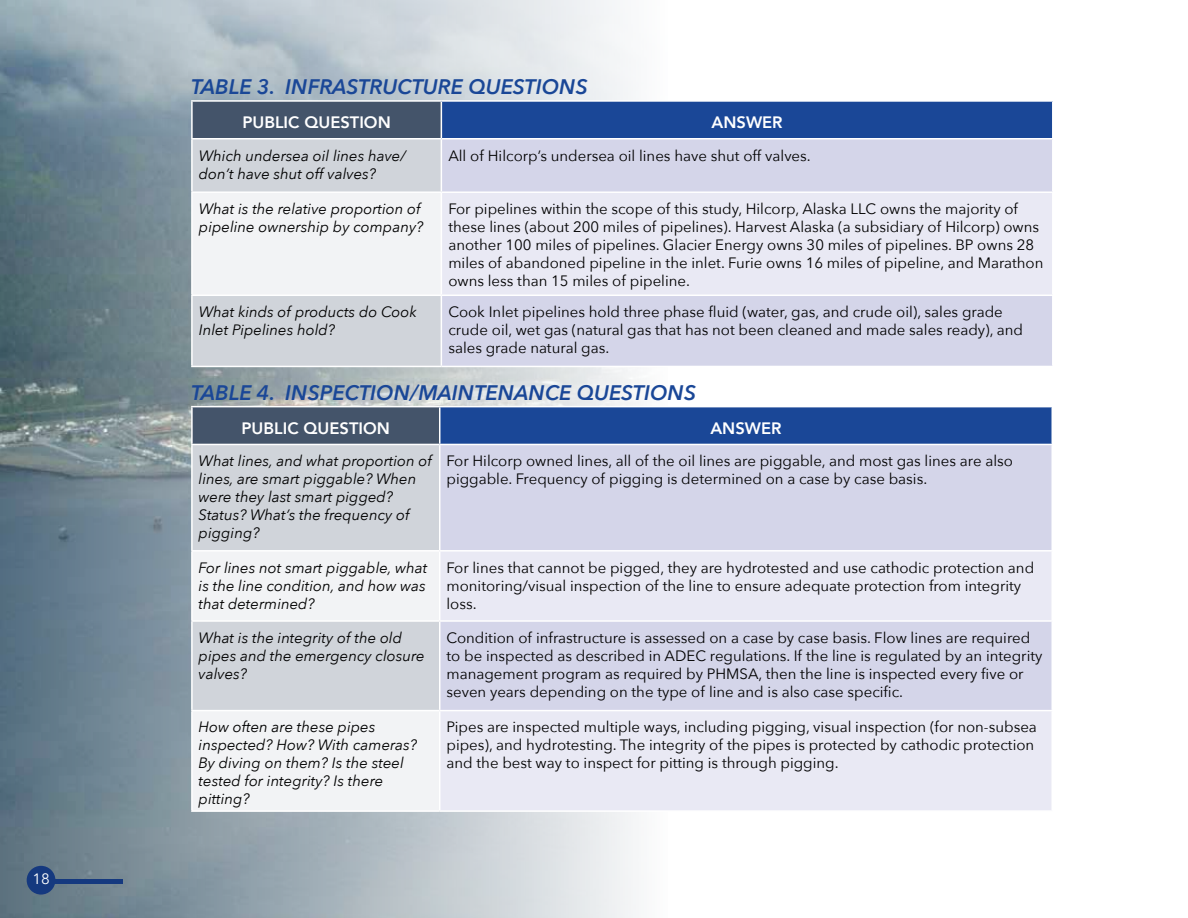
<style>
.page{position:relative;width:1188px;height:918px;background:#fff}
.page>*{position:absolute;margin:0;border:0;box-sizing:border-box;transform-origin:0 0}
.t1{font:italic 600 21px "Avenir Next";color:#1a4797}
.t2{font:800 16.5px "Avenir";color:#fff}
.t3{font:15px/18px "Avenir Next";color:#000}
.t4{font:italic 15px/18px "Avenir Next";color:#000}
.t5{font:15px "Avenir Next";color:#fff}
</style>
<div class="page">
<img style="left:0;top:0;width:639px;height:918px">
<div style="left:192px;top:101px;width:249px;height:38px;background:#44546a"></div>
<div style="left:441px;top:101px;width:612px;height:38px;background:#1a4797"></div>
<div style="left:193px;top:139px;width:248px;height:227px;background:#d0d4da"></div>
<div style="left:442px;top:139px;width:610px;height:227px;background:#d4d5e9"></div>
<div style="left:192px;top:192px;width:249px;height:103px;background:#f2f3f5"></div>
<div style="left:441px;top:192px;width:612px;height:103px;background:#e9e9f4"></div>
<hr style="left:191px;top:100px;width:250px;height:2px;background:#fff">
<hr style="left:191px;top:102px;width:2px;height:36px;background:#fff">
<hr style="left:441px;top:100px;width:613px;height:2px;background:#fff">
<hr style="left:441px;top:102px;width:1px;height:36px;background:#fff">
<hr style="left:1052px;top:102px;width:2px;height:36px;background:#fff">
<hr style="left:191px;top:138px;width:250px;height:1px;background:#fff">
<hr style="left:191px;top:139px;width:2px;height:52px;background:#fff">
<hr style="left:441px;top:138px;width:613px;height:1px;background:#fff">
<hr style="left:441px;top:139px;width:1px;height:52px;background:#fff">
<hr style="left:191px;top:191px;width:250px;height:2px;background:#fff">
<hr style="left:191px;top:193px;width:2px;height:102px;background:#fff">
<hr style="left:441px;top:191px;width:613px;height:2px;background:#fff">
<hr style="left:441px;top:193px;width:1px;height:102px;background:#fff">
<hr style="left:1052px;top:193px;width:2px;height:102px;background:#fff">
<hr style="left:191px;top:295px;width:250px;height:1px;background:#fff">
<hr style="left:191px;top:296px;width:2px;height:70px;background:#fff">
<hr style="left:441px;top:295px;width:613px;height:1px;background:#fff">
<hr style="left:441px;top:296px;width:1px;height:70px;background:#fff">
<hr style="left:191px;top:366px;width:250px;height:1px;background:#fff">
<hr style="left:441px;top:366px;width:613px;height:1px;background:#fff">
<div style="left:192px;top:407px;width:248px;height:37px;background:#44546a"></div>
<div style="left:440px;top:407px;width:612px;height:37px;background:#1a4797"></div>
<div style="left:193px;top:445px;width:246px;height:105px;background:#d0d4da"></div>
<div style="left:440px;top:445px;width:612px;height:105px;background:#d4d5e9"></div>
<svg style="left:193px;top:552px;width:246px;height:258px;fill:#f2f3f5"></svg>
<svg style="left:440px;top:552px;width:612px;height:258px;background:#e1e2f0"></svg>
<hr style="left:191px;top:406px;width:249px;height:1px;background:#fff">
<hr style="left:191px;top:407px;width:2px;height:37px;background:#fff">
<hr style="left:440px;top:406px;width:613px;height:1px;background:#fff">
<hr style="left:439px;top:407px;width:1px;height:37px;background:#fff">
<hr style="left:191px;top:444px;width:249px;height:1px;background:#fff">
<hr style="left:191px;top:445px;width:2px;height:105px;background:#fff">
<hr style="left:440px;top:444px;width:613px;height:1px;background:#fff">
<hr style="left:439px;top:445px;width:1px;height:105px;background:#fff">
<hr style="left:191px;top:550px;width:249px;height:2px;background:#fff">
<hr style="left:191px;top:552px;width:2px;height:68px;background:#fff">
<hr style="left:440px;top:550px;width:613px;height:2px;background:#fff">
<hr style="left:439px;top:552px;width:1px;height:68px;background:#fff">
<hr style="left:191px;top:620px;width:249px;height:2px;background:#fff">
<hr style="left:191px;top:622px;width:2px;height:88px;background:#fff">
<hr style="left:440px;top:620px;width:613px;height:2px;background:#fff">
<hr style="left:439px;top:622px;width:1px;height:88px;background:#fff">
<hr style="left:191px;top:710px;width:249px;height:1px;background:#fff">
<hr style="left:191px;top:711px;width:2px;height:99px;background:#fff">
<hr style="left:440px;top:710px;width:613px;height:1px;background:#fff">
<hr style="left:439px;top:711px;width:1px;height:99px;background:#fff">
<hr style="left:191px;top:810px;width:249px;height:2px;background:#fff">
<hr style="left:440px;top:810px;width:613px;height:2px;background:#fff">
<div style="left:27px;top:866px;width:28px;height:29px;background:#15397f;border-radius:50%"></div>
<hr style="left:53px;top:879px;width:69px;height:4px;background:#15397f">
<p class="t5" style="left:32px;top:872px;width:19px">18</p>
<h1 class="t1" style="left:191px;top:75px;width:398px">TABLE 3. INFRASTRUCTURE QUESTIONS</h1>
<p class="t2" style="left:242px;top:113px;width:150px">PUBLIC QUESTION</p>
<p class="t2" style="left:711px;top:113px;width:73px">ANSWER</p>
<p class="t4" style="left:199px;top:148px;width:209px">Which undersea oil lines have/ don’t have shut off valves?</p>
<p class="t3" style="left:448px;top:148px;width:364px">All of Hilcorp’s undersea oil lines have shut off valves.</p>
<p class="t4" style="left:199px;top:201px;width:226px">What is the relative proportion of pipeline ownership by company?</p>
<p class="t3" style="left:448px;top:201px;width:597px">For pipelines within the scope of this study, Hilcorp, Alaska LLC owns the majority of these lines (about 200 miles of pipelines). Harvest Alaska (a subsidiary of Hilcorp) owns another 100 miles of pipelines. Glacier Energy owns 30 miles of pipelines. BP owns 28 miles of abandoned pipeline in the inlet. Furie owns 16 miles of pipeline, and Marathon owns less than 15 miles of pipeline.</p>
<p class="t4" style="left:199px;top:304px;width:219px">What kinds of products do Cook<br>Inlet Pipelines hold?</p>
<p class="t3" style="left:448px;top:302px;width:576px">Cook Inlet pipelines hold three phase fluid (water, gas, and crude oil), sales grade crude oil, wet gas (natural gas that has not been cleaned and made sales ready), and sales grade natural gas.</p>
<h1 class="t1" style="left:191px;top:380px;width:507px">TABLE 4. INSPECTION/MAINTENANCE QUESTIONS</h1>
<p class="t2" style="left:242px;top:418px;width:150px">PUBLIC QUESTION</p>
<p class="t2" style="left:710px;top:418px;width:73px">ANSWER</p>
<p class="t4" style="left:199px;top:453px;width:235px">What lines, and what proportion of lines, are smart piggable? When were they last smart pigged?<br>Status? What’s the frequency of pigging?</p>
<p class="t3" style="left:446px;top:453px;width:568px">For Hilcorp owned lines, all of the oil lines are piggable, and most gas lines are also piggable. Frequency of pigging is determined on a case by case basis.</p>
<p class="t4" style="left:199px;top:560px;width:230px;text-align:justify">For lines not smart piggable, what is the line condition, and how was that determined?</p>
<p class="t3" style="left:446px;top:560px;width:589px">For lines that cannot be pigged, they are hydrotested and use cathodic protection and monitoring/visual inspection of the line to ensure adequate protection from integrity loss.</p>
<p class="t4" style="left:199px;top:630px;width:227px">What is the integrity of the old pipes and the emergency closure valves?</p>
<p class="t3" style="left:446px;top:630px;width:598px">Condition of infrastructure is assessed on a case by case basis. Flow lines are required to be inspected as described in ADEC regulations. If the line is regulated by an integrity management program as required by PHMSA, then the line is inspected every five or seven years depending on the type of line and is also case specific.</p>
<p class="t4" style="left:199px;top:719px;width:220px">How often are these pipes inspected? How? With cameras?<br>By diving on them? Is the steel tested for integrity? Is there pitting?</p>
<p class="t3" style="left:446px;top:719px;width:592px">Pipes are inspected multiple ways, including pigging, visual inspection (for non-subsea pipes), and hydrotesting. The integrity of the pipes is protected by cathodic protection and the best way to inspect for pitting is through pigging.</p>
</div>
